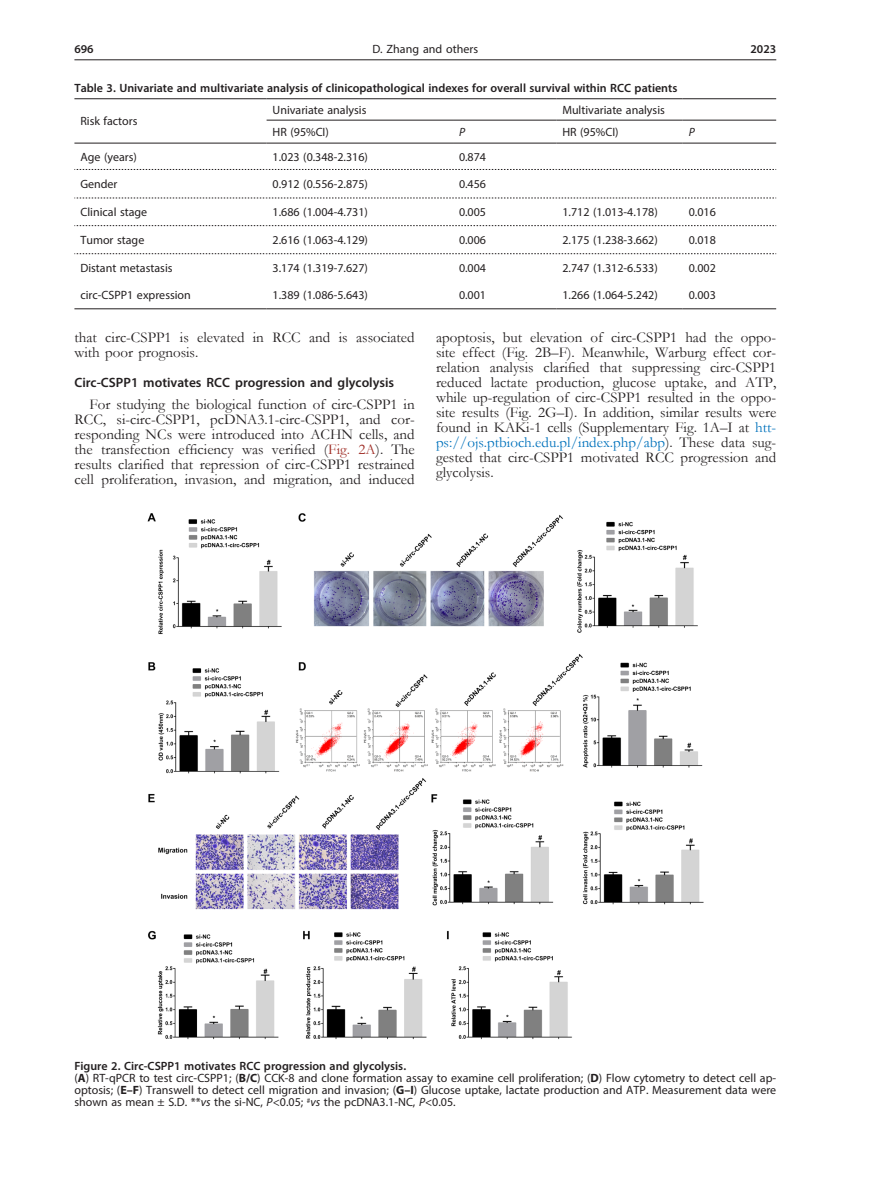
<style>
.page{position:relative;width:872px;height:1191px;background:#fff}
.page>*{position:absolute;margin:0;border:0;box-sizing:border-box;transform-origin:0 0}
.Body_tekst{font:15px/15px "Garamond";color:#231f20;text-align:justify}
.Tytul_2{font:600 13.5px "Myriad Pro";color:#231f20}
.Table_tekst{font:12px "Myriad Pro";color:#231f20}
.Figure_1{font:12px/12px "Myriad Pro";color:#231f20;text-align:justify}
.Table_tytul{font:600 12px "Myriad Pro";color:#231f20}
.Figure{font:600 12px "Myriad Pro";color:#231f20}
.Table_tekst-2{font:italic 12px "Myriad Pro";color:#231f20}
.s1{color:#9f2d26}
.s2{color:#0072bc}
.s3{font-weight:700}
.s4{font-style:italic}
</style>
<div class="page">
<hr style="left:74px;top:59px;width:702px;height:1px;background:#231f20">
<hr style="left:266px;top:120px;width:187px;height:1px;background:#231f20">
<hr style="left:453px;top:120px;width:103px;height:1px;background:#231f20">
<hr style="left:556px;top:120px;width:126px;height:1px;background:#231f20">
<hr style="left:682px;top:120px;width:94px;height:1px;background:#231f20">
<svg style="left:74px;top:169px;width:702px;height:1px"></svg>
<svg style="left:74px;top:198px;width:702px;height:1px"></svg>
<svg style="left:74px;top:225px;width:702px;height:1px"></svg>
<svg style="left:74px;top:253px;width:702px;height:1px"></svg>
<hr style="left:74px;top:98px;width:192px;height:1px;background:#231f20">
<hr style="left:266px;top:98px;width:187px;height:1px;background:#231f20">
<hr style="left:453px;top:98px;width:103px;height:1px;background:#231f20">
<hr style="left:556px;top:98px;width:126px;height:1px;background:#231f20">
<hr style="left:682px;top:98px;width:94px;height:1px;background:#231f20">
<hr style="left:74px;top:143px;width:192px;height:1px;background:#231f20">
<hr style="left:266px;top:143px;width:187px;height:1px;background:#231f20">
<hr style="left:453px;top:143px;width:103px;height:1px;background:#231f20">
<hr style="left:556px;top:143px;width:126px;height:1px;background:#231f20">
<hr style="left:682px;top:143px;width:94px;height:1px;background:#231f20">
<hr style="left:74px;top:308px;width:192px;height:1px;background:#231f20">
<hr style="left:266px;top:308px;width:187px;height:1px;background:#231f20">
<hr style="left:453px;top:308px;width:103px;height:1px;background:#231f20">
<hr style="left:556px;top:308px;width:126px;height:1px;background:#231f20">
<hr style="left:682px;top:308px;width:94px;height:1px;background:#231f20">
<img style="left:147px;top:513px;width:557px;height:527px">
<p class="Table_tytul" style="left:74px;top:42px;width:21px">696</p>
<p class="Figure_1" style="left:372px;top:43px;width:107px">D. Zhang and others</p>
<p class="Table_tytul" style="left:750px;top:42px;width:27px">2023</p>
<p class="Table_tytul" style="left:74px;top:81px;width:604px">Table 3. Univariate and multivariate analysis of clinicopathological indexes for overall survival within RCC patients</p>
<p class="Table_tekst" style="left:80px;top:114px;width:59px">Risk factors</p>
<p class="Table_tekst" style="left:272px;top:102px;width:95px">Univariate analysis</p>
<p class="Table_tekst" style="left:562px;top:102px;width:104px">Multivariate analysis</p>
<p class="Table_tekst" style="left:272px;top:125px;width:58px">HR (95%CI)</p>
<p class="Table_tekst-2" style="left:459px;top:125px;width:8px">P</p>
<p class="Table_tekst" style="left:562px;top:125px;width:58px">HR (95%CI)</p>
<p class="Table_tekst-2" style="left:688px;top:125px;width:8px">P</p>
<p class="Table_tekst" style="left:80px;top:149px;width:58px">Age (years)</p>
<p class="Table_tekst" style="left:272px;top:149px;width:97px">1.023 (0.348-2.316)</p>
<p class="Table_tekst" style="left:459px;top:149px;width:29px">0.874</p>
<p class="Table_tekst" style="left:80px;top:177px;width:39px">Gender</p>
<p class="Table_tekst" style="left:272px;top:177px;width:97px">0.912 (0.556-2.875)</p>
<p class="Table_tekst" style="left:459px;top:177px;width:29px">0.456</p>
<p class="Table_tekst" style="left:80px;top:205px;width:68px">Clinical stage</p>
<p class="Table_tekst" style="left:272px;top:205px;width:97px">1.686 (1.004-4.731)</p>
<p class="Table_tekst" style="left:459px;top:205px;width:29px">0.005</p>
<p class="Table_tekst" style="left:562px;top:205px;width:97px">1.712 (1.013-4.178)</p>
<p class="Table_tekst" style="left:688px;top:205px;width:29px">0.016</p>
<p class="Table_tekst" style="left:80px;top:233px;width:65px">Tumor stage</p>
<p class="Table_tekst" style="left:272px;top:233px;width:97px">2.616 (1.063-4.129)</p>
<p class="Table_tekst" style="left:459px;top:233px;width:29px">0.006</p>
<p class="Table_tekst" style="left:562px;top:233px;width:97px">2.175 (1.238-3.662)</p>
<p class="Table_tekst" style="left:688px;top:233px;width:29px">0.018</p>
<p class="Table_tekst" style="left:80px;top:260px;width:94px">Distant metastasis</p>
<p class="Table_tekst" style="left:272px;top:260px;width:97px">3.174 (1.319-7.627)</p>
<p class="Table_tekst" style="left:459px;top:260px;width:29px">0.004</p>
<p class="Table_tekst" style="left:562px;top:260px;width:97px">2.747 (1.312-6.533)</p>
<p class="Table_tekst" style="left:688px;top:260px;width:29px">0.002</p>
<p class="Table_tekst" style="left:80px;top:288px;width:112px">circ-CSPP1 expression</p>
<p class="Table_tekst" style="left:272px;top:288px;width:97px">1.389 (1.086-5.643)</p>
<p class="Table_tekst" style="left:459px;top:288px;width:29px">0.001</p>
<p class="Table_tekst" style="left:562px;top:288px;width:97px">1.266 (1.064-5.242)</p>
<p class="Table_tekst" style="left:688px;top:288px;width:29px">0.003</p>
<p class="Body_tekst" style="left:74px;top:329px;width:342px">that circ-CSPP1 is elevated in RCC and is associated with poor prognosis.</p>
<p class="Tytul_2" style="left:74px;top:373px;width:321px">Circ-CSPP1 motivates RCC progression and glycolysis</p>
<p class="Body_tekst" style="left:74px;top:396px;width:342px;text-indent:15px">For studying the biological function of circ-CSPP1 in RCC, si-circ-CSPP1, pcDNA3.1-circ-CSPP1, and cor&shy;responding NCs were introduced into ACHN cells, and the transfection efficiency was verified (<span class="s1">Fig. 2A</span>). The results clarified that repression of circ-CSPP1 restrained cell proliferation, invasion, and migration, and induced</p>
<p class="Body_tekst" style="left:436px;top:329px;width:342px">apoptosis, but elevation of circ-CSPP1 had the oppo&shy;site effect (Fig. 2B–F). Meanwhile, Warburg effect cor&shy;relation analysis clarified that suppressing circ-CSPP1 reduced lactate production, glucose uptake, and ATP, while up-regulation of circ-CSPP1 resulted in the oppo&shy;site results (Fig. 2G–I). In addition, similar results were found in KAKi-1 cells (Supplementary Fig. 1A–I at <span class="s2">htt&shy;ps://ojs.ptbioch.edu.pl/index.php/abp</span>). These data sug&shy;gested that circ-CSPP1 motivated RCC progression and glycolysis.</p>
<p class="Figure" style="left:74px;top:1057px;width:333px">Figure 2. Circ-CSPP1 motivates RCC progression and glycolysis.</p>
<p class="Figure_1" style="left:74px;top:1071px;width:703px">(<span class="s3">A</span>) RT-qPCR to test circ-CSPP1; (<span class="s3">B/C</span>) CCK-8 and clone formation assay to examine cell proliferation; (<span class="s3">D</span>) Flow cytometry to detect cell ap&shy;optosis; (<span class="s3">E–F</span>) Transwell to detect cell migration and invasion; (<span class="s3">G–I</span>) Glucose uptake, lactate production and ATP. Measurement data were shown as mean ± S.D. **<span class="s4">vs</span> the si-NC, <span class="s4">P</span>&lt;0.05; <sup>#</sup><span class="s4">vs</span> the pcDNA3.1-NC, <span class="s4">P</span>&lt;0.05.</p>
</div>
